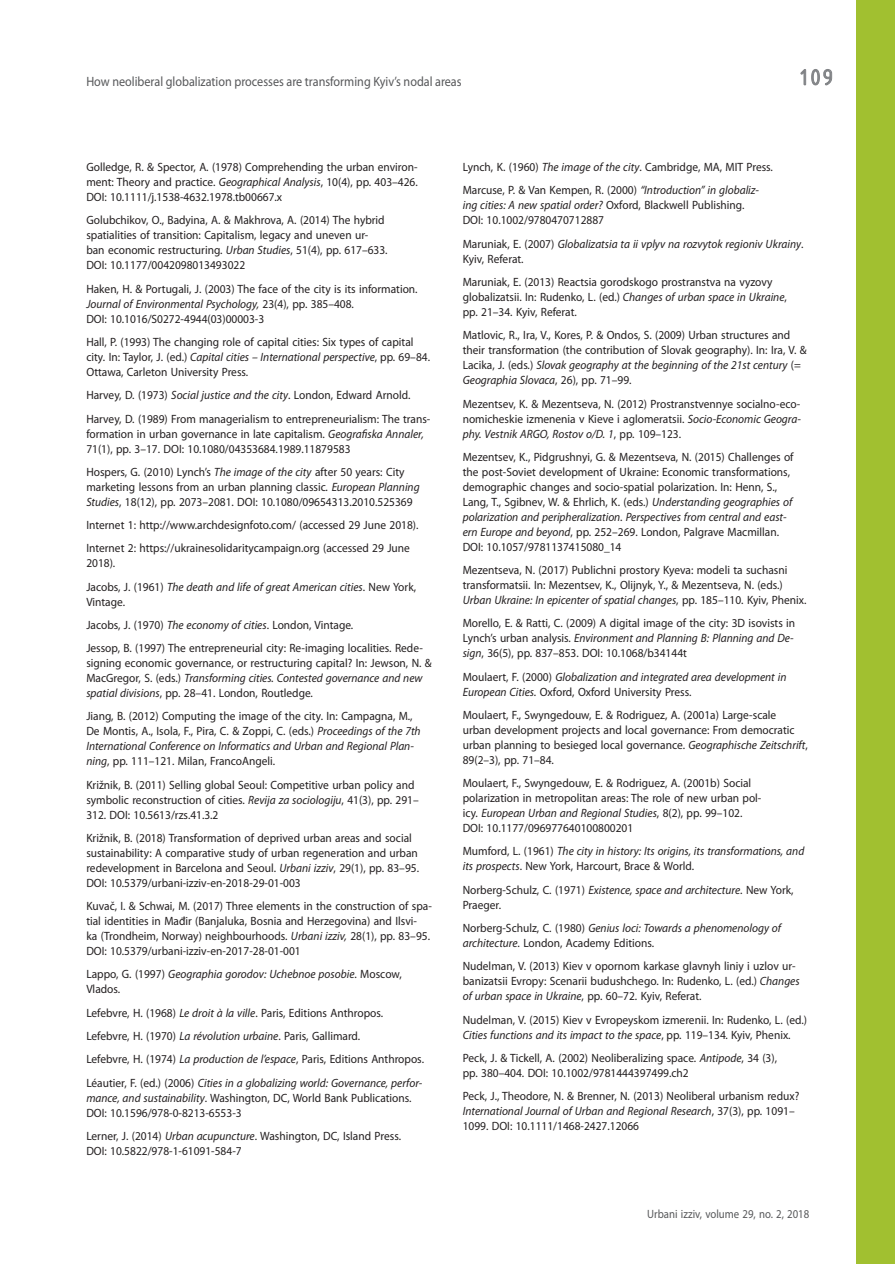
<style>
.page{position:relative;width:895px;height:1264px;background:#fff}
.page>*{position:absolute;margin:0;border:0;box-sizing:border-box;transform-origin:0 0}
.t1{font:24px "ISOCTEUR";color:#808285}
.t2{font:13.5px "Myriad Pro";color:#57585a;scale:.9 1}
.t3{font:12px/15px "Myriad Pro";color:#231f20;scale:.95 1}
.t4{font:italic 12px/15px "Myriad Pro";color:#231f20;scale:.95 1}
.t5{font:12px "Myriad Pro";color:#57585a;scale:.9 1}
.s1{font-style:italic}
.s2{font-style:normal}
</style>
<div class="page">
<svg style="left:800px;top:69px;width:32px;height:17px"></svg>
<div style="left:856px;top:0;width:39px;height:1264px;background:#a1c030"></div>
<p class="t2" style="left:86px;top:74px;width:418px">How neoliberal globalization processes are transforming Kyiv’s nodal areas</p>
<h1 class="t1" style="left:795px;top:62px;width:43px">109</h1>
<p class="t3" style="left:86px;top:160px;width:350px;text-align:justify">Golledge, R. &amp; Spector, A. (1978) Comprehending the urban environ&shy;ment: Theory and practice. <span class="s1">Geographical Analysis</span>, 10(4), pp. 403–426.<br>DOI: 10.1111/j.1538-4632.1978.tb00667.x</p>
<p class="t3" style="left:86px;top:213px;width:319px">Golubchikov, O., Badyina, A. &amp; Makhrova, A. (2014) The hybrid spatialities of transition: Capitalism, legacy and uneven ur&shy;ban economic restructuring. <span class="s1">Urban Studies</span>, 51(4), pp. 617–633.<br>DOI: 10.1177/0042098013493022</p>
<p class="t3" style="left:86px;top:281px;width:350px">Haken, H. &amp; Portugali, J. (2003) The face of the city is its information.<br><span class="s1">Journal of Environmental Psychology,</span> 23(4), pp. 385–408.<br>DOI: 10.1016/S0272-4944(03)00003-3</p>
<p class="t3" style="left:86px;top:335px;width:363px">Hall, P. (1993) The changing role of capital cities: Six types of capital city. In: Taylor, J. (ed.) <span class="s1">Capital cities – International perspective</span>, pp. 69–84.<br>Ottawa, Carleton University Press.</p>
<p class="t3" style="left:86px;top:384px;width:364px;line-height:23.2px">Harvey, D. (1973) <span class="s1">Social justice and the city</span>. London, Edward Arnold.<br>Harvey, D. (1989) From managerialism to entrepreneurialism: The trans-</p>
<p class="t3" style="left:86px;top:426px;width:357px">formation in urban governance in late capitalism. <span class="s1">Geografiska Annaler,<br></span>71(1), pp. 3–17. DOI: 10.1080/04353684.1989.11879583</p>
<p class="t3" style="left:86px;top:464px;width:352px">Hospers, G. (2010) Lynch’s <span class="s1">The image of the city</span> after 50 years: City marketing lessons from an urban planning classic<span class="s1">. European Planning<br>Studies</span>, 18(12), pp. 2073–2081. DOI: 10.1080/09654313.2010.525369</p>
<p class="t3" style="left:86px;top:513px;width:351px;line-height:23.2px">Internet 1: http://www.archdesignfoto.com/ (accessed 29 June 2018).<br>Internet 2: https://ukrainesolidaritycampaign.org (accessed 29 June</p>
<p class="t4" style="left:86px;top:552px;width:349px;line-height:23.2px"><span class="s2">2018).<br>Jacobs, J. (1961)</span> The death and life of great American cities<span class="s2">. New York,</span></p>
<p class="t3" style="left:86px;top:590px;width:356px;line-height:23.2px">Vintage.<br>Jacobs, J. (1970) <span class="s1">The economy of cities</span>. London, Vintage.<br>Jessop, B. (1997) The entrepreneurial city: Re-imaging localities. Rede-</p>
<p class="t3" style="left:86px;top:656px;width:365px">signing economic governance, or restructuring capital? In: Jewson, N. &amp;<br>MacGregor, S. (eds.) <span class="s1">Transforming cities. Contested governance and new spatial divisions</span>, pp. 28–41. London, Routledge.</p>
<p class="t3" style="left:86px;top:709px;width:353px">Jiang, B. (2012) Computing the image of the city. In: Campagna, M., De Montis, A., Isola, F., Pira, C. &amp; Zoppi, C. (eds.) <span class="s1">Proceedings of the 7th International Conference on Informatics and Urban and Regional Plan‑ ning</span>, pp. 111–121. Milan, FrancoAngeli.</p>
<p class="t3" style="left:86px;top:777px;width:351px">Križnik, B. (2011) Selling global Seoul: Competitive urban policy and symbolic reconstruction of cities. <span class="s1">Revija za sociologiju</span>, 41(3), pp. 291–<br>312. DOI: 10.5613/rzs.41.3.2</p>
<p class="t3" style="left:86px;top:830px;width:352px">Križnik, B. (2018) Transformation of deprived urban areas and social sustainability: A comparative study of urban regeneration and urban redevelopment in Barcelona and Seoul. <span class="s1">Urbani izziv</span>, 29(1), pp. 83–95.<br>DOI: 10.5379/urbani-izziv-en-2018-29-01-003</p>
<p class="t3" style="left:86px;top:899px;width:365px">Kuvač, I. &amp; Schwai, M. (2017) Three elements in the construction of spa&shy;tial identities in Mađir (Banjaluka, Bosnia and Herzegovina) and Ilsvi-<br>ka (Trondheim, Norway) neighbourhoods. <span class="s1">Urbani izziv,</span> 28(1), pp. 83–95.<br>DOI: 10.5379/urbani-izziv-en-2017-28-01-001</p>
<p class="t4" style="left:86px;top:967px;width:334px"><span class="s2">Lappo, G. (1997)</span> Geographia gorodov: Uchebnoe posobie<span class="s2">. Moscow,<br>Vlados.</span></p>
<p class="t3" style="left:86px;top:1001px;width:357px;line-height:23.2px">Lefebvre, H. (1968) <span class="s1">Le droit à la ville</span>. Paris, Editions Anthropos.<br>Lefebvre, H. (1970) <span class="s1">La révolution urbaine</span>. Paris, Gallimard.<br>Lefebvre, H. (1974) <span class="s1">La production de l’espace</span>, Paris, Editions Anthropos.<br>Léautier, F. (ed.) (2006) <span class="s1">Cities in a globalizing world: Governance, perfor‑</span></p>
<p class="t3" style="left:86px;top:1090px;width:344px"><span class="s1">mance, and sustainability</span>. Washington, DC, World Bank Publications.<br>DOI: 10.1596/978-0-8213-6553-3</p>
<p class="t3" style="left:86px;top:1128px;width:333px">Lerner, J. (2014) <span class="s1">Urban acupuncture</span>. Washington, DC, Island Press.<br>DOI: 10.5822/978-1-61091-584-7</p>
<p class="t3" style="left:463px;top:156px;width:328px;line-height:23.2px">Lynch, K. (1960) <span class="s1">The image of the city</span>. Cambridge, MA, MIT Press.<br>Marcuse, P. &amp; Van Kempen, R. (2000) <span class="s1">“Introduction” in globaliz‑</span></p>
<p class="t3" style="left:463px;top:198px;width:298px"><span class="s1">ing cities: A new spatial order?</span> Oxford, Blackwell Publishing.<br>DOI: 10.1002/9780470712887</p>
<p class="t4" style="left:463px;top:236px;width:360px"><span class="s2">Maruniak, E. (2007)</span> Globalizatsia ta ii vplyv na rozvytok regioniv Ukrainy<span class="s2">.<br>Kyiv, Referat.</span></p>
<p class="t3" style="left:463px;top:275px;width:343px">Maruniak, E. (2013) Reactsia gorodskogo prostranstva na vyzovy globalizatsii. In: Rudenko, L. (ed.) <span class="s1">Changes of urban space in Ukraine</span>, pp. 21–34. Kyiv, Referat.</p>
<p class="t3" style="left:463px;top:328px;width:364px">Matlovic, R., Ira, V., Kores, P. &amp; Ondos, S. (2009) Urban structures and their transformation (the contribution of Slovak geography). In: Ira, V. &amp; Lacika, J. (eds<span class="s1">.</span>) <span class="s1">Slovak geography at the beginning of the 21st century</span> (= <span class="s1">Geographia Slovaca</span>, 26), pp. 71–99.</p>
<p class="t3" style="left:463px;top:396px;width:357px;text-align:justify">Mezentsev, K. &amp; Mezentseva, N. (2012) Prostranstvennye socialno-eco&shy;nomicheskie izmenenia v Kieve i aglomeratsii. <span class="s1">Socio-Economic Geogra‑ phy. Vestnik ARGO, Rostov o/D. 1</span>, pp. 109–123.</p>
<p class="t3" style="left:463px;top:449px;width:350px">Mezentsev, K., Pidgrushnyi, G. &amp; Mezentseva, N. (2015) Challenges of the post-Soviet development of Ukraine: Economic transformations, demographic changes and socio-spatial polarization. In: Henn, S., Lang, T., Sgibnev, W. &amp; Ehrlich, K. (eds.) <span class="s1">Understanding geographies of polarization and peripheralization. Perspectives from central and east‑ ern Europe and beyond</span>, pp. 252–269. London, Palgrave Macmillan.<br>DOI: 10.1057/9781137415080_14</p>
<p class="t3" style="left:463px;top:563px;width:363px">Mezentseva, N. (2017) Publichni prostory Kyeva: modeli ta suchasni transformatsii. In: Mezentsev, K., Olijnyk, Y., &amp; Mezentseva, N. (eds.)<br><span class="s1">Urban Ukraine: In epicenter of spatial changes</span>, pp. 185–110. Kyiv, Phenix.</p>
<p class="t3" style="left:463px;top:616px;width:351px">Morello, E. &amp; Ratti, C. (2009) A digital image of the city: 3D isovists in<br>Lynch’s urban analysis<span class="s1">. Environment and Planning B: Planning and De‑ sign</span>, 36(5), pp. 837–853. DOI: 10.1068/b34144t</p>
<p class="t4" style="left:463px;top:669px;width:342px"><span class="s2">Moulaert, F. (2000)</span> Globalization and integrated area development in<br>European Cities. <span class="s2">Oxford, Oxford University Press.</span></p>
<p class="t3" style="left:463px;top:707px;width:365px">Moulaert, F., Swyngedouw, E. &amp; Rodriguez, A. (2001a) Large-scale<br>urban development projects and local governance: From democratic urban planning to besieged local governance. <span class="s1">Geographische Zeitschrift</span>, 89(2–3), pp. 71–84.</p>
<p class="t3" style="left:463px;top:776px;width:316px">Moulaert, F., Swyngedouw, E. &amp; Rodriguez, A. (2001b) Social polarization in metropolitan areas: The role of new urban pol&shy;icy. <span class="s1">European Urban and Regional Studies</span>, 8(2), pp. 99–102.<br>DOI: 10.1177/096977640100800201</p>
<p class="t4" style="left:463px;top:844px;width:361px"><span class="s2">Mumford, L. (1961)</span> The city in history: Its origins, its transformations, and its prospects<span class="s2">. New York, Harcourt, Brace &amp; World.</span></p>
<p class="t3" style="left:463px;top:882px;width:350px">Norberg-Schulz, C. (1971) <span class="s1">Existence, space and architecture</span>. New York,<br>Praeger.</p>
<p class="t3" style="left:463px;top:920px;width:337px">Norberg-Schulz, C. (1980) <span class="s1">Genius loci: Towards a phenomenology of architecture</span>. London, Academy Editions.</p>
<p class="t3" style="left:463px;top:959px;width:356px">Nudelman, V. (2013) Kiev v opornom karkase glavnyh liniy i uzlov ur&shy;banizatsii Evropy: Scenarii budushchego. In: Rudenko, L. (ed.) <span class="s1">Changes of urban space in Ukraine</span>, pp. 60–72. Kyiv, Referat.</p>
<p class="t3" style="left:463px;top:1012px;width:364px">Nudelman, V. (2015) Kiev v Evropeyskom izmerenii. In: Rudenko, L. (ed.)<br><span class="s1">Cities functions and its impact to the space</span>, pp. 119–134<span class="s1">.</span> Kyiv, Phenix.</p>
<p class="t3" style="left:463px;top:1050px;width:332px">Peck, J. &amp; Tickell, A. (2002) Neoliberalizing space. <span class="s1">Antipode</span>, 34 (3), pp. 380–404. DOI: 10.1002/9781444397499.ch2</p>
<p class="t3" style="left:463px;top:1088px;width:356px">Peck, J., Theodore, N. &amp; Brenner, N. (2013) Neoliberal urbanism redux?<br><span class="s1">International Journal of Urban and Regional Research</span>, 37(3), pp. 1091–<br>1099. DOI: 10.1111/1468-2427.12066</p>
<p class="t5" style="left:647px;top:1207px;width:182px">Urbani izziv, volume 29, no. 2, 2018</p>
</div>
